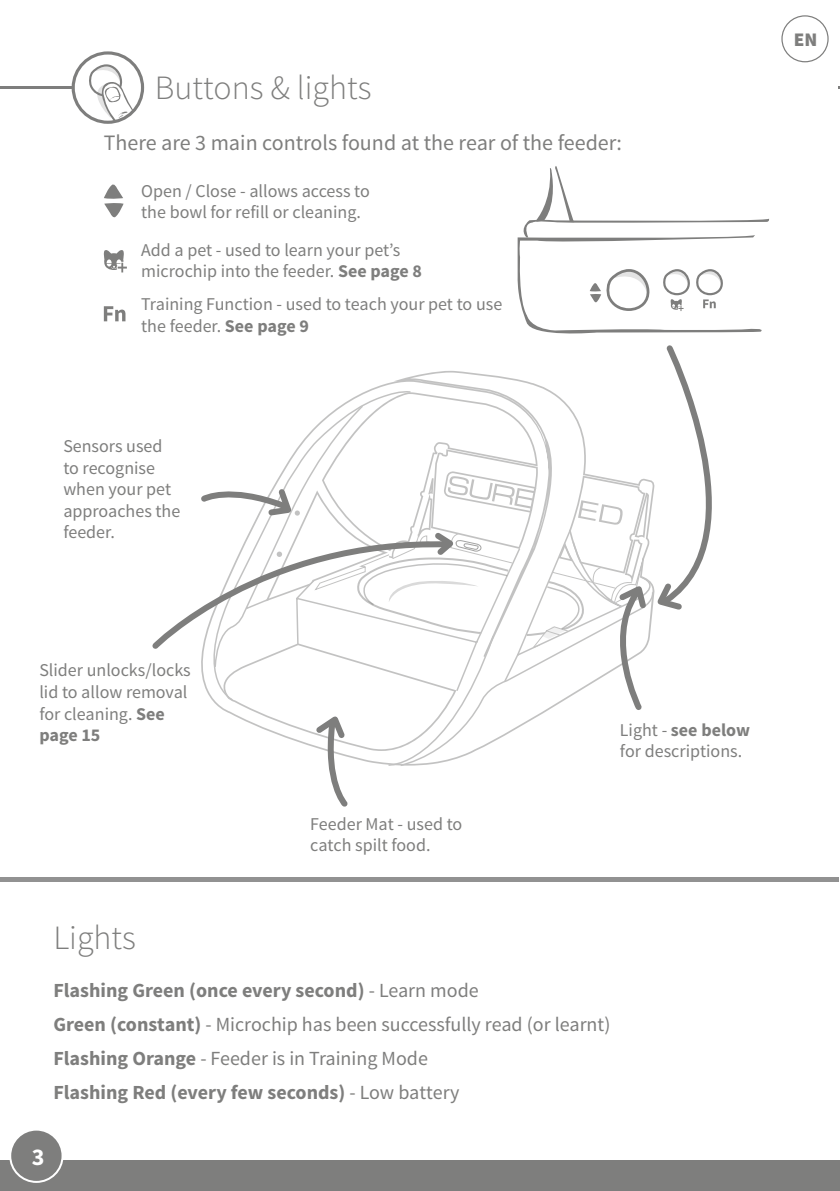
<style>
.page{position:relative;width:840px;height:1191px;background:#fff}
.page>*{position:absolute;margin:0;border:0;box-sizing:border-box;transform-origin:0 0}
.t1{font:300 34px "Source Sans Pro";color:#7e7e7d}
.t2{font:700 24px "Source Sans Pro";color:#fff}
.t3{font:22px "Source Sans Pro";color:#7e7e7d}
.t4{font:700 20px/34px "Source Sans Pro";color:#7e7e7d}
.t5{font:900 19.2px "Source Sans Pro";color:#7e7e7d}
.t6{font:18px/21.6px "Source Sans Pro";color:#7e7e7d}
.s1{font-weight:700}
.s2{font-weight:400}
</style>
<div class="page">
<div style="left:0;top:1159px;width:839px;height:32px;background:#7e7e7d"></div>
<div style="left:10px;top:1129px;width:52px;height:52px;background:#7e7e7d;border-radius:50%"></div>
<div style="left:9px;top:1128px;width:54px;height:54px;border:2px solid #fff;border-radius:50%"></div>
<div style="left:781px;top:15px;width:47px;height:47px;border:1px solid #7e7e7d;border-radius:50%"></div>
<div style="left:0;top:877px;width:838px;height:5px;background:#929292"></div>
<hr style="left:0;top:86px;width:72px;height:3px;background:#7e7e7d">
<svg style="left:104px;top:184px;width:19px;height:34px"></svg>
<svg style="left:103px;top:250px;width:24px;height:22px"></svg>
<svg style="left:104px;top:306px;width:21px;height:15px"></svg>
<svg style="left:83px;top:64px;width:62px;height:60px"></svg>
<svg style="left:152px;top:166px;width:617px;height:641px"></svg>
<div style="left:72px;top:51px;width:72px;height:73px;border:3px solid #7e7e7d;border-radius:50%"></div>
<h1 class="t1" style="left:155px;top:67px;width:218px">Buttons &amp; lights</h1>
<p class="t3" style="left:104px;top:129px;width:519px">There are 3 main controls found at the rear of the feeder:</p>
<p class="t6" style="left:141px;top:180px;width:230px">Open / Close - allows access to the bowl for refill or cleaning.</p>
<p class="t6" style="left:141px;top:239px;width:282px">Add a pet - used to learn your pet’s microchip into the feeder. <span class="s1">See page 8</span></p>
<p class="t6" style="left:141px;top:294px;width:362px">Training Function - used to teach your pet to use the feeder. <span class="s1">See page 9</span></p>
<p class="t6" style="left:63px;top:435px;width:118px">Sensors used to recognise when your pet approaches the feeder.</p>
<p class="t5" style="left:793px;top:27px;width:25px">EN</p>
<p class="t6" style="left:39px;top:660px;width:153px">Slider unlocks/locks lid to allow removal for cleaning. <span class="s1">See page 15</span></p>
<p class="t6" style="left:310px;top:813px;width:153px">Feeder Mat - used to catch spilt food.</p>
<p class="t6" style="left:619px;top:719px;width:131px">Light - <span class="s1">see below </span>for descriptions.</p>
<h1 class="t1" style="left:53px;top:917px;width:84px">Lights</h1>
<p class="t4" style="left:53px;top:974px;width:558px">Flashing Green (once every second) <span class="s2">- Learn mode<br></span>Green (constant) <span class="s2">- Microchip has been successfully read (or learnt)<br></span>Flashing Orange <span class="s2">- Feeder is in Training Mode<br></span>Flashing Red (every few seconds) <span class="s2">- Low battery</span></p>
<h2 class="t2" style="left:32px;top:1141px;width:14px">3</h2>
</div>
